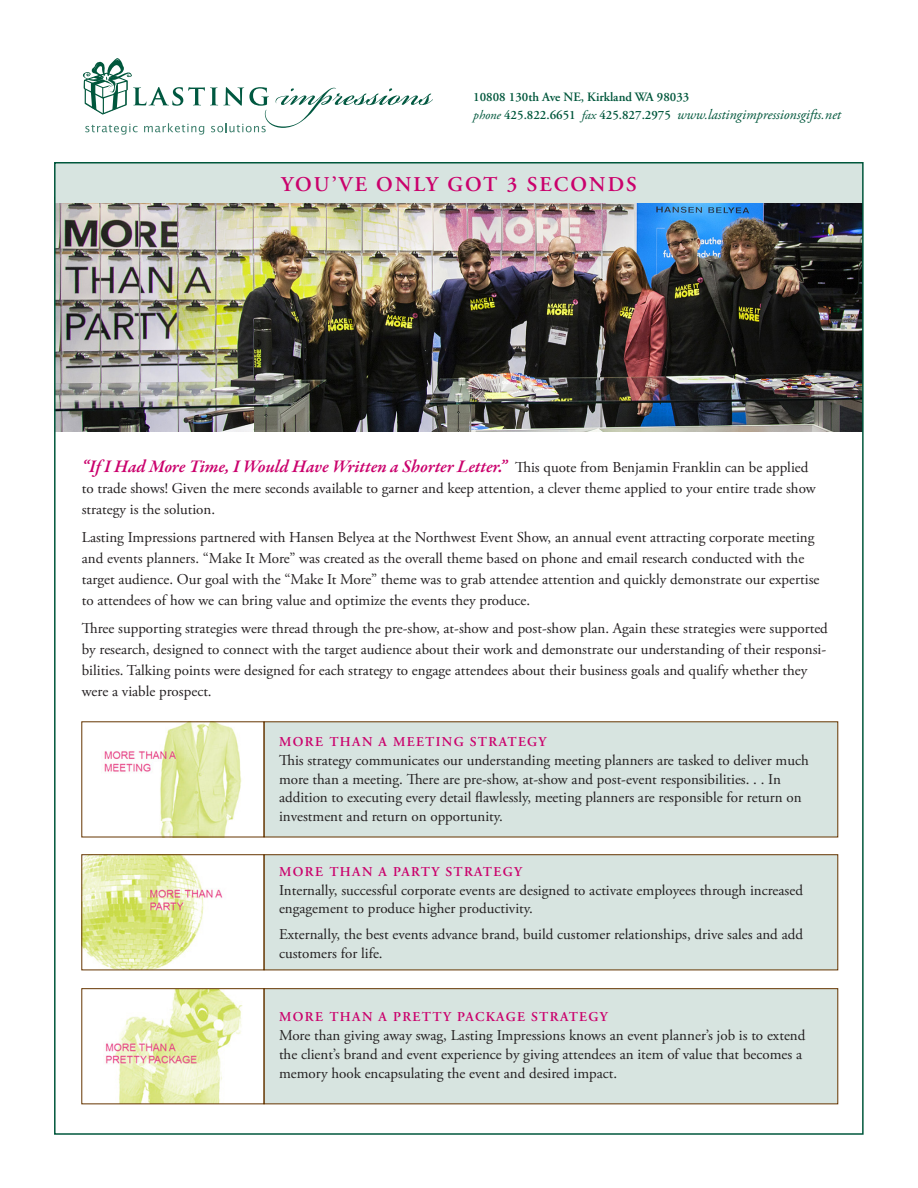
<style>
.page{position:relative;width:918px;height:1188px;background:#fff}
.page>*{position:absolute;margin:0;border:0;box-sizing:border-box;transform-origin:0 0}
.t1{font:600 21px "Adobe Garamond Pro";letter-spacing:.1em;color:#ca016c}
.t2{font:italic 600 18px "Garamond Premr Pro";color:#ca016c}
.t3{font:15px/21px "Adobe Garamond Pro";color:#231f20}
.t4{font:italic 14.25px "Adobe Garamond Pro";color:#00573c}
.t5{font:600 13.5px "Adobe Garamond Pro";letter-spacing:.1em;color:#ca016c}
.t6{font:600 12.75px "Adobe Garamond Pro";color:#00573c}
.s1{font-size:12.75px}
.s2{font-weight:600;font-style:normal;font-size:12.75px}
.s3{font-family:"Adobe Garamond Pro";font-weight:400;font-style:normal;font-size:15px;color:#231f20}
</style>
<div class="page">
<div style="left:264px;top:721px;width:574px;height:116px;background:#d7e4e0"></div>
<div style="left:264px;top:854px;width:574px;height:116px;background:#d7e4e0;border:1px solid #653500"></div>
<div style="left:264px;top:988px;width:574px;height:116px;background:#d7e4e0;border:1px solid #653500"></div>
<img style="left:57px;top:202px;width:804px;height:230px">
<div style="left:55px;top:162px;width:807px;height:40px;background:#d7e4e0"></div>
<svg style="left:83px;top:58px;width:350px;height:77px"></svg>
<img style="left:104px;top:723px;width:138px;height:112px">
<img style="left:83px;top:856px;width:140px;height:112px">
<div style="left:81px;top:854px;width:183px;height:116px;border:1px solid #653500"></div>
<img style="left:105px;top:990px;width:137px;height:112px">
<div style="left:81px;top:988px;width:183px;height:116px;border:1px solid #653500"></div>
<p class="t6" style="left:473px;top:89px;width:218px">10808 130th Ave NE, Kirkland WA 98033</p>
<p class="t4" style="left:473px;top:106px;width:369px"><span class="s1">phone</span> <span class="s2">425.822.6651</span> <span class="s1">fax</span> <span class="s2">425.827.2975</span> www.lastingimpressionsgifts.net</p>
<p class="t1" style="left:281px;top:172px;width:357px">YOU’VE ONLY GOT 3 SECONDS</p>
<p class="t2" style="left:82px;top:455px;width:728px">“If I Had More Time, I Would Have Written a Shorter Letter.” <span class="s3">This quote from Benjamin Franklin can be applied</span></p>
<p class="t3" style="left:82px;top:478px;width:735px">to trade shows! Given the mere seconds available to garner and keep attention, a clever theme applied to your entire trade show strategy is the solution.</p>
<p class="t3" style="left:82px;top:527px;width:739px">Lasting Impressions partnered with Hansen Belyea at the Northwest Event Show, an annual event attracting corporate meeting and events planners. “Make It More” was created as the overall theme based on phone and email research conducted with the target audience. Our goal with the “Make It More” theme was to grab attendee attention and quickly demonstrate our expertise to attendees of how we can bring value and optimize the events they produce.</p>
<p class="t3" style="left:82px;top:618px;width:748px">Three supporting strategies were thread through the pre-show, at-show and post-show plan. Again these strategies were supported by research, designed to connect with the target audience about their work and demonstrate our understanding of their responsi&shy;bilities. Talking points were designed for each strategy to engage attendees about their business goals and qualify whether they were a viable prospect.</p>
<p class="t5" style="left:279px;top:734px;width:269px">MORE THAN A MEETING STRATEGY</p>
<p class="t3" style="left:279px;top:751px;width:531px;line-height:18.8px">This strategy communicates our understanding meeting planners are tasked to deliver much more than a meeting. There are pre-show, at-show and post-event responsibilities. . . In addition to executing every detail flawlessly, meeting planners are responsible for return on investment and return on opportunity.</p>
<p class="t5" style="left:279px;top:864px;width:245px">MORE THAN A PARTY STRATEGY</p>
<p class="t3" style="left:279px;top:881px;width:526px;line-height:18.8px">Internally, successful corporate events are designed to activate employees through increased engagement to produce higher productivity.</p>
<p class="t3" style="left:279px;top:925px;width:525px;line-height:18.8px">Externally, the best events advance brand, build customer relationships, drive sales and add customers for life.</p>
<p class="t5" style="left:279px;top:1009px;width:330px">MORE THAN A PRETTY PACKAGE STRATEGY</p>
<p class="t3" style="left:279px;top:1027px;width:528px;line-height:18.8px">More than giving away swag, Lasting Impressions knows an event planner’s job is to extend the client’s brand and event experience by giving attendees an item of value that becomes a memory hook encapsulating the event and desired impact.</p>
</div>
